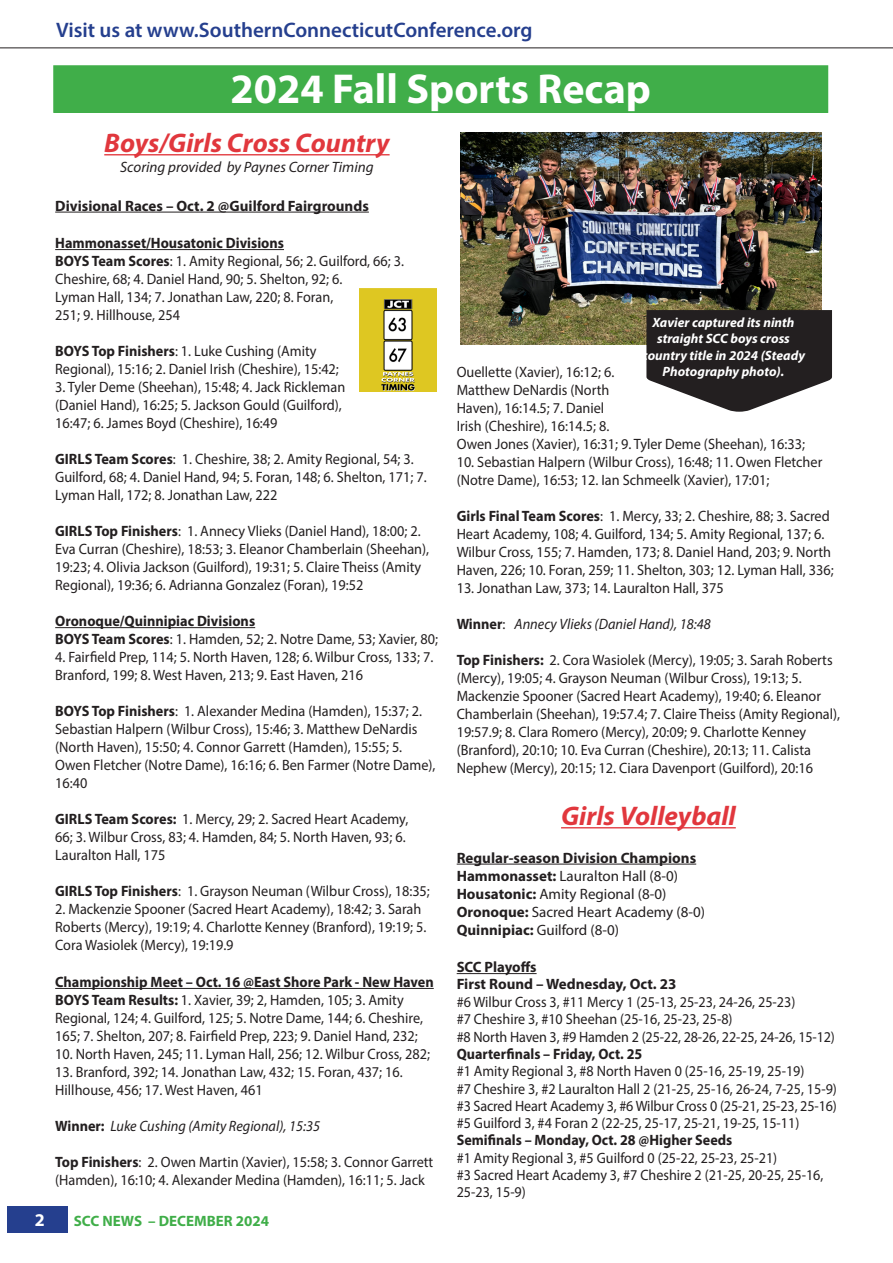
<style>
.page{position:relative;width:893px;height:1263px;background:#fff}
.page>*{position:absolute;margin:0;border:0;box-sizing:border-box;transform-origin:0 0}
.Head_1{font:700 42px "Myriad Pro";color:#fff}
.Body{font:italic 700 27px "Myriad Pro";color:#e1373d}
.Subheading{font:600 21px "Myriad Pro";color:#253f8e}
.t1{font:700 18px "Myriad Pro";color:#fff}
.Body-2{font:15px/18px "Myriad Pro";color:#231f20;scale:.95 1}
.Body-3{font:15px/17.2px "Myriad Pro";color:#231f20;scale:.94 1}
.Body-4{font:700 15px/18px "Myriad Pro";color:#231f20;scale:.95 1}
.Body-5{font:15px "Myriad Pro";color:#231f20}
.Body-6{font:700 15px "Myriad Pro";color:#231f20}
.Body-7{font:italic 15px "Myriad Pro";color:#231f20;scale:.95 1}
.Body-8{font:700 15px "Myriad Pro";color:#231f20;scale:.94 1}
.Body-9{font:italic 15px "Myriad Pro";color:#231f20}
.t2{font:700 15px "Myriad Pro";color:#40ae49}
.t3{font:italic 700 13.5px/16.5px "Myriad Pro";color:#fff;text-align:center}
.s1{font-weight:700}
.s2{font-weight:400}
.s3{font-weight:700;font-style:normal}
.s4{font-style:normal}
</style>
<div class="page">
<svg style="left:0;top:47px;width:893px;height:1px"></svg>
<div style="left:7px;top:1206px;width:61px;height:26px;background:#253f8e"></div>
<hr style="left:104px;top:154px;width:286px;height:1px;background:#e1373d">
<hr style="left:55px;top:212px;width:314px;height:1px;background:#231f20">
<hr style="left:55px;top:249px;width:229px;height:1px;background:#231f20">
<hr style="left:55px;top:627px;width:200px;height:1px;background:#231f20">
<hr style="left:55px;top:988px;width:379px;height:1px;background:#231f20">
<hr style="left:561px;top:827px;width:175px;height:1px;background:#e1373d">
<hr style="left:457px;top:864px;width:239px;height:1px;background:#231f20">
<hr style="left:457px;top:973px;width:80px;height:1px;background:#231f20">
<div style="left:54px;top:66px;width:773px;height:46px;background:#40ae49"></div>
<div style="left:53px;top:65px;width:775px;height:48px;border:2px solid #40ae49"></div>
<img style="left:360px;top:289px;width:76px;height:103px">
<img style="left:460px;top:133px;width:361px;height:212px">
<svg style="left:646px;top:310px;width:186px;height:102px;background:#454142"></svg>
<p class="Subheading" style="left:56px;top:17px;width:478px">Visit us at www.SouthernConnecticutConference.org</p>
<p class="t1" style="left:35px;top:1208px;width:11px">2</p>
<p class="Head_1" style="left:230px;top:61px;width:422px">2024 Fall Sports Recap</p>
<p class="Body" style="left:104px;top:125px;width:287px">Boys/Girls Cross Country</p>
<p class="Body-9" style="left:120px;top:157px;width:255px">Scoring provided by Paynes Corner Timing</p>
<p class="Body-6" style="left:55px;top:196px;width:315px">Divisional Races – Oct. 2 @Guilford Fairgrounds</p>
<p class="Body-2" style="left:55px;top:234px;width:369px"><span class="s1">Hammonasset/Housatonic Divisions<br>BOYS Team Scores</span>: 1. Amity Regional, 56; 2. Guilford, 66; 3.<br>Cheshire, 68; 4. Daniel Hand, 90; 5. Shelton, 92; 6.<br>Lyman Hall, 134; 7. Jonathan Law, 220; 8. Foran,<br>251; 9. Hillhouse, 254</p>
<p class="Body-2" style="left:55px;top:342px;width:300px"><span class="s1">BOYS Top Finishers</span>: 1. Luke Cushing (Amity<br>Regional), 15:16; 2. Daniel Irish (Cheshire), 15:42;</p>
<p class="Body-2" style="left:55px;top:378px;width:307px">3. Tyler Deme (Sheehan), 15:48; 4. Jack Rickleman (Daniel Hand), 16:25; 5. Jackson Gould (Guilford),<br>16:47; 6. James Boyd (Cheshire), 16:49</p>
<p class="Body-2" style="left:55px;top:450px;width:393px"><span class="s1">GIRLS Team Scores</span>: 1. Cheshire, 38; 2. Amity Regional, 54; 3.<br>Guilford, 68; 4. Daniel Hand, 94; 5. Foran, 148; 6. Shelton, 171; 7.<br>Lyman Hall, 172; 8. Jonathan Law, 222</p>
<p class="Body-2" style="left:55px;top:522px;width:395px"><span class="s1">GIRLS Top Finishers</span>: 1. Annecy Vlieks (Daniel Hand), 18:00; 2.<br>Eva Curran (Cheshire), 18:53; 3. Eleanor Chamberlain (Sheehan), 19:23; 4. Olivia Jackson (Guilford), 19:31; 5. Claire Theiss (Amity Regional), 19:36; 6. Adrianna Gonzalez (Foran), 19:52</p>
<p class="Body-4" style="left:55px;top:612px;width:404px">Oronoque/Quinnipiac Divisions<br>BOYS Team Scores<span class="s2">: 1. Hamden, 52; 2. Notre Dame, 53; Xavier, 80;</span></p>
<p class="Body-2" style="left:55px;top:648px;width:399px">4. Fairfield Prep, 114; 5. North Haven, 128; 6. Wilbur Cross, 133; 7.<br>Branford, 199; 8. West Haven, 213; 9. East Haven, 216</p>
<p class="Body-2" style="left:55px;top:702px;width:402px"><span class="s1">BOYS Top Finishers</span>: 1. Alexander Medina (Hamden), 15:37; 2.<br>Sebastian Halpern (Wilbur Cross), 15:46; 3. Matthew DeNardis (North Haven), 15:50; 4. Connor Garrett (Hamden), 15:55; 5.<br>Owen Fletcher (Notre Dame), 16:16; 6. Ben Farmer (Notre Dame), 16:40</p>
<p class="Body-2" style="left:55px;top:810px;width:373px"><span class="s1">GIRLS Team Scores:</span> 1. Mercy, 29; 2. Sacred Heart Academy,<br>66; 3. Wilbur Cross, 83; 4. Hamden, 84; 5. North Haven, 93; 6.<br>Lauralton Hall, 175</p>
<p class="Body-2" style="left:55px;top:882px;width:396px"><span class="s1">GIRLS Top Finishers</span>: 1. Grayson Neuman (Wilbur Cross), 18:35;</p>
<p class="Body-2" style="left:55px;top:900px;width:392px">2. Mackenzie Spooner (Sacred Heart Academy), 18:42; 3. Sarah<br>Roberts (Mercy), 19:19; 4. Charlotte Kenney (Branford), 19:19; 5.<br>Cora Wasiolek (Mercy), 19:19.9</p>
<p class="Body-4" style="left:55px;top:972px;width:400px">Championship Meet – Oct. 16 @East Shore Park - New Haven</p>
<p class="Body-2" style="left:55px;top:991px;width:389px"><span class="s1">BOYS Team Results:</span> 1. Xavier, 39; 2, Hamden, 105; 3. Amity<br>Regional, 124; 4. Guilford, 125; 5. Notre Dame, 144; 6. Cheshire,<br>165; 7. Shelton, 207; 8. Fairfield Prep, 223; 9. Daniel Hand, 232;</p>
<p class="Body-2" style="left:55px;top:1045px;width:396px">10. North Haven, 245; 11. Lyman Hall, 256; 12. Wilbur Cross, 282;</p>
<p class="Body-2" style="left:55px;top:1063px;width:367px">13. Branford, 392; 14. Jonathan Law, 432; 15. Foran, 437; 16.<br>Hillhouse, 456; 17. West Haven, 461</p>
<p class="Body-7" style="left:55px;top:1117px;width:280px"><span class="s3">Winner:</span> Luke Cushing (Amity Regional), 15:35</p>
<p class="Body-2" style="left:55px;top:1153px;width:400px"><span class="s1">Top Finishers</span>: 2. Owen Martin (Xavier), 15:58; 3. Connor Garrett (Hamden), 16:10; 4. Alexander Medina (Hamden), 16:11; 5. Jack</p>
<p class="t2" style="left:74px;top:1211px;width:197px">SCC NEWS – DECEMBER 2024</p>
<p class="t3" style="left:642px;top:313px;width:165px">Xavier captured its ninth straight SCC boys cross country title in 2024 (Steady<br>Photography photo).</p>
<p class="Body-2" style="left:457px;top:363px;width:368px">Ouellette (Xavier), 16:12; 6.<br>Matthew DeNardis (North<br>Haven), 16:14.5; 7. Daniel<br>Irish (Cheshire), 16:14.5; 8.<br>Owen Jones (Xavier), 16:31; 9. Tyler Deme (Sheehan), 16:33;</p>
<p class="Body-2" style="left:457px;top:453px;width:386px">10. Sebastian Halpern (Wilbur Cross), 16:48; 11. Owen Fletcher (Notre Dame), 16:53; 12. Ian Schmeelk (Xavier), 17:01;</p>
<p class="Body-2" style="left:457px;top:507px;width:398px"><span class="s1">Girls Final Team Scores</span>: 1. Mercy, 33; 2. Cheshire, 88; 3. Sacred Heart Academy, 108; 4. Guilford, 134; 5. Amity Regional, 137; 6.<br>Wilbur Cross, 155; 7. Hamden, 173; 8. Daniel Hand, 203; 9. North Haven, 226; 10. Foran, 259; 11. Shelton, 303; 12. Lyman Hall, 336;</p>
<p class="Body-2" style="left:457px;top:579px;width:283px">13. Jonathan Law, 373; 14. Lauralton Hall, 375</p>
<p class="Body-7" style="left:457px;top:615px;width:269px"><span class="s3">Winner</span><span class="s4">:</span> Annecy Vlieks (Daniel Hand), 18:48</p>
<p class="Body-2" style="left:457px;top:651px;width:405px"><span class="s1">Top Finishers:</span> 2. Cora Wasiolek (Mercy), 19:05; 3. Sarah Roberts (Mercy), 19:05; 4. Grayson Neuman (Wilbur Cross), 19:13; 5.<br>Mackenzie Spooner (Sacred Heart Academy), 19:40; 6. Eleanor Chamberlain (Sheehan), 19:57.4; 7. Claire Theiss (Amity Regional), 19:57.9; 8. Clara Romero (Mercy), 20:09; 9. Charlotte Kenney (Branford), 20:10; 10. Eva Curran (Cheshire), 20:13; 11. Calista Nephew (Mercy), 20:15; 12. Ciara Davenport (Guilford), 20:16</p>
<p class="Body" style="left:561px;top:798px;width:176px">Girls Volleyball</p>
<p class="Body-6" style="left:457px;top:848px;width:241px">Regular-season Division Champions</p>
<p class="Body-5" style="left:457px;top:866px;width:223px"><span class="s1">Hammonasset:</span> Lauralton Hall (8-0)</p>
<p class="Body-5" style="left:457px;top:884px;width:211px"><span class="s1">Housatonic:</span> Amity Regional (8-0)</p>
<p class="Body-5" style="left:457px;top:902px;width:250px"><span class="s1">Oronoque:</span> Sacred Heart Academy (8-0)</p>
<p class="Body-5" style="left:457px;top:920px;width:164px"><span class="s1">Quinnipiac:</span> Guilford (8-0)</p>
<p class="Body-6" style="left:457px;top:957px;width:81px">SCC Playoffs</p>
<p class="Body-6" style="left:457px;top:974px;width:221px">First Round – Wednesday, Oct. 23</p>
<p class="Body-3" style="left:457px;top:993px;width:362px">#6 Wilbur Cross 3, #11 Mercy 1 (25-13, 25-23, 24-26, 25-23)</p>
<p class="Body-3" style="left:457px;top:1010px;width:295px">#7 Cheshire 3, #10 Sheehan (25-16, 25-23, 25-8)</p>
<p class="Body-3" style="left:457px;top:1028px;width:404px">#8 North Haven 3, #9 Hamden 2 (25-22, 28-26, 22-25, 24-26, 15-12)</p>
<p class="Body-8" style="left:457px;top:1044px;width:199px">Quarterfinals – Friday, Oct. 25</p>
<p class="Body-3" style="left:457px;top:1062px;width:372px">#1 Amity Regional 3, #8 North Haven 0 (25-16, 25-19, 25-19)</p>
<p class="Body-3" style="left:457px;top:1080px;width:406px">#7 Cheshire 3, #2 Lauralton Hall 2 (21-25, 25-16, 26-24, 7-25, 15-9)</p>
<p class="Body-3" style="left:457px;top:1097px;width:406px">#3 Sacred Heart Academy 3, #6 Wilbur Cross 0 (25-21, 25-23, 25-16)</p>
<p class="Body-3" style="left:457px;top:1114px;width:366px">#5 Guilford 3, #4 Foran 2 (22-25, 25-17, 25-21, 19-25, 15-11)</p>
<p class="Body-8" style="left:457px;top:1130px;width:295px">Semifinals – Monday, Oct. 28 @Higher Seeds</p>
<p class="Body-3" style="left:457px;top:1149px;width:343px">#1 Amity Regional 3, #5 Guilford 0 (25-22, 25-23, 25-21)</p>
<p class="Body-3" style="left:457px;top:1166px;width:392px">#3 Sacred Heart Academy 3, #7 Cheshire 2 (21-25, 20-25, 25-16,<br>25-23, 15-9)</p>
</div>
